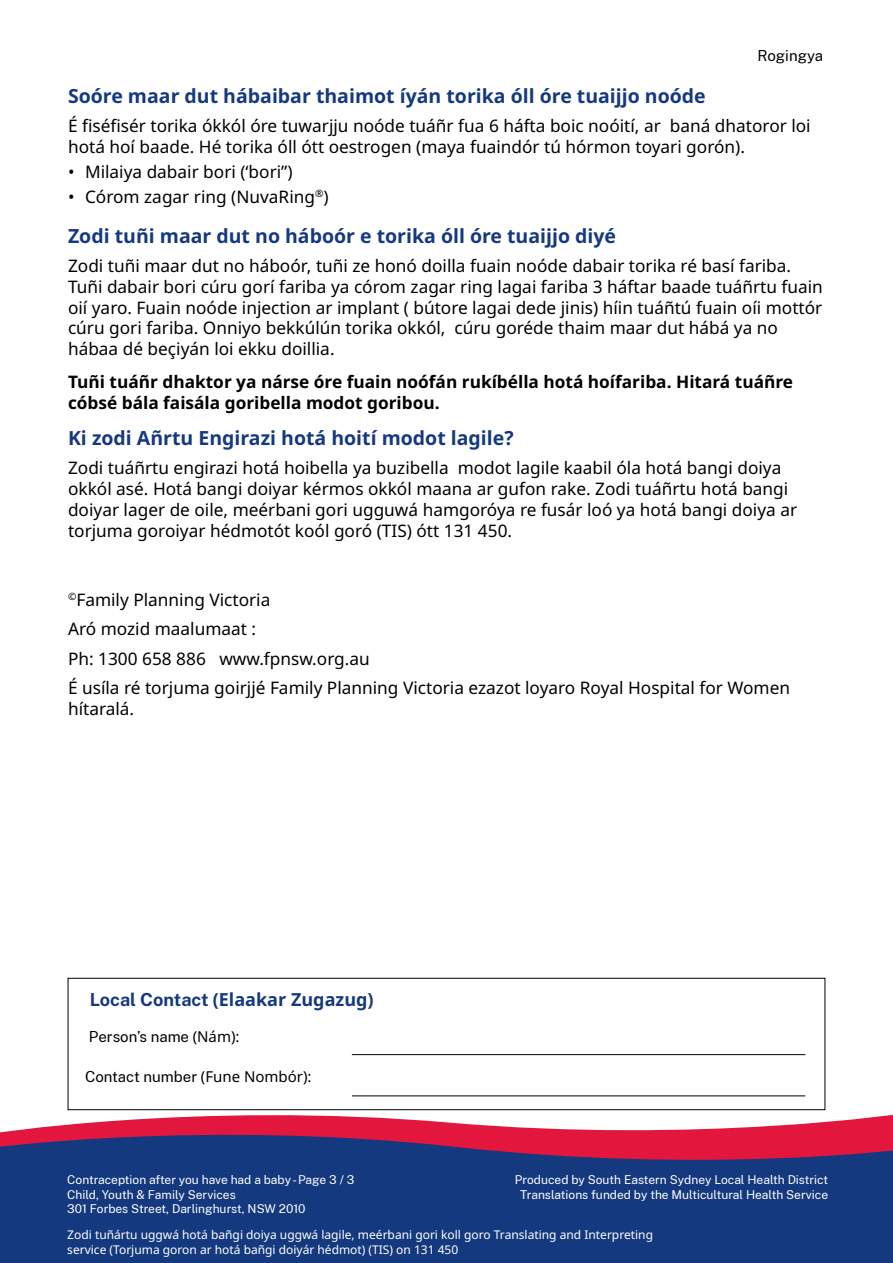
<style>
.page{position:relative;width:893px;height:1263px;background:#fff}
.page>*{position:absolute;margin:0;border:0;box-sizing:border-box;transform-origin:0 0}
.t1{font:700 19.5px "Noto Sans";color:#15397f}
.t2{font:700 18px "Noto Sans";color:#15397f}
.Text{font:17.25px/20.7px "Noto Sans";color:#000}
.Sub_1{font:700 17.25px/20.7px "Noto Sans";color:#000}
.t3{font:15px "Public Sans";color:#000}
.t4{font:12px "Public Sans";color:#fff}
.Translating{font:12px/14.4px "Noto Sans";color:#fff}
.Text-2{font:10.05px "Noto Sans";color:#000}
.s1{font-family:"Public Sans"}
.s2{font-family:"Noto Sans"}
</style>
<div class="page">
<svg style="left:67px;top:1101px;width:826px;height:18px"></svg>
<svg style="left:0;top:1119px;width:893px;height:144px;background:#3e3978"></svg>
<div style="left:68px;top:978px;width:757px;height:132px;border:1px solid #000"></div>
<hr style="left:352px;top:1054px;width:453px;height:1px;background:#000">
<hr style="left:352px;top:1096px;width:453px;height:1px;background:#000">
<p class="t3" style="left:757px;top:45px;width:67px">Rogingya</p>
<p class="t1" style="left:68px;top:82px;width:639px">Soóre maar dut hábaibar thaimot íyán torika óll óre tuaijjo noóde</p>
<p class="Text" style="left:670px;top:116px;width:142px">baná dhatoror loi</p>
<p class="Text" style="left:68px;top:116px;width:678px">É fiséfisér torika ókkól óre tuwarjju noóde tuáñr fua 6 háfta boic noóití, ar<br>hotá hoí baade. Hé torika óll ótt oestrogen (maya fuaindór tú hórmon toyari gorón .(</p>
<p class="Text" style="left:85px;top:161px;width:209px">Milaiya dabair bori (‘bori (“</p>
<p class="Text" style="left:68px;top:161px;width:8px">•</p>
<p class="Text" style="left:85px;top:186px;width:245px">Córom zagar ring (NuvaRing (<sup>R</sup></p>
<p class="Text" style="left:68px;top:186px;width:8px">•</p>
<p class="t1" style="left:68px;top:222px;width:550px">Zodi tuñi maar dut no háboór e torika óll óre tuaijjo diyé</p>
<p class="Text" style="left:68px;top:256px;width:725px">Zodi tuñi maar dut no háboór, tuñi ze honó doilla fuain noóde dabair torika ré basí fariba.</p>
<p class="Text" style="left:68px;top:277px;width:756px">Tuñi dabair bori cúru gorí fariba ya córom zagar ring lagai fariba 3 háftar baade tuáñrtu fuain</p>
<p class="Text" style="left:68px;top:297px;width:756px">oií yaro. Fuain noóde injection ar implant ( bútore lagai dede jinis) híin tuáñtú fuain oíi mottór</p>
<p class="Text" style="left:455px;top:318px;width:325px">cúru goréde thaim maar dut hábá ya no</p>
<p class="Text" style="left:68px;top:318px;width:379px">cúru gori fariba. Onniyo bekkúlún torika okkól, hábaa dé beçiyán loi ekku doillia.</p>
<p class="Sub_1" style="left:68px;top:372px;width:727px">Tuñi tuáñr dhaktor ya nárse óre fuain noófán rukíbélla hotá hoífariba. Hitará tuáñre cóbsé bála faisála goribella modot goribou.</p>
<p class="t1" style="left:68px;top:424px;width:447px">Ki zodi Añrtu Engirazi hotá hoití modot lagile?</p>
<p class="Text" style="left:458px;top:458px;width:325px">modot lagile kaabil óla hotá bangi doiya</p>
<p class="Text" style="left:68px;top:458px;width:731px">Zodi tuáñrtu engirazi hotá hoibella ya buzibella<br>okkól asé. Hotá bangi doiyar kérmos okkól maana ar gufon rake. Zodi tuáñrtu hotá bangi doiyar lager de oile, meérbani gori ugguwá hamgoróya re fusár loó ya hotá bangi doiya ar torjuma goroiyar hédmotót koól goró (TIS) ótt 131 450.</p>
<p class="Text" style="left:76px;top:590px;width:196px">Family Planning Victoria</p>
<p class="Text-2" style="left:68px;top:590px;width:10px">©</p>
<p class="Text" style="left:68px;top:619px;width:190px">Aró mozid maalumaat :</p>
<p class="Text" style="left:219px;top:648px;width:152px">www.fpnsw.org.au</p>
<p class="Text" style="left:68px;top:648px;width:139px">Ph: 1300 658 886</p>
<p class="Text" style="left:68px;top:678px;width:724px">É usíla ré torjuma goirjjé Family Planning Victoria ezazot loyaro Royal Hospital for Women hítaralá.</p>
<p class="t2" style="left:90px;top:987px;width:285px"><span class="s1">Local Contact</span> (Elaakar Zugazug(</p>
<p class="t3" style="left:89px;top:1026px;width:152px">Persons’ name <span class="s2">(Nám :(</span></p>
<p class="t3" style="left:85px;top:1066px;width:228px">Contact number <span class="s2">(Fune Nombór :(</span></p>
<p class="t4" style="left:67px;top:1172px;width:289px">Contraception after you have had a baby-Page 3 3/</p>
<p class="t4" style="left:67px;top:1186px;width:170px">Child, Youth &amp; Family Services</p>
<p class="t4" style="left:67px;top:1200px;width:240px">301 Forbes Street, Darlinghurst, NSW 2010</p>
<p class="t4" style="left:515px;top:1172px;width:315px">Produced by South Eastern Sydney Local Health District</p>
<p class="t4" style="left:520px;top:1186px;width:309px">Translations funded by the Multicultural Health Service</p>
<p class="Translating" style="left:67px;top:1228px;width:587px">Zodi tuñártu uggwá hotá bañgi doiya uggwá lagile, meérbani gori koll goro Translating and Interpreting service (Torjuma goron ar hotá bañgi doiyár hédmot) (TIS) on 131 450</p>
</div>
